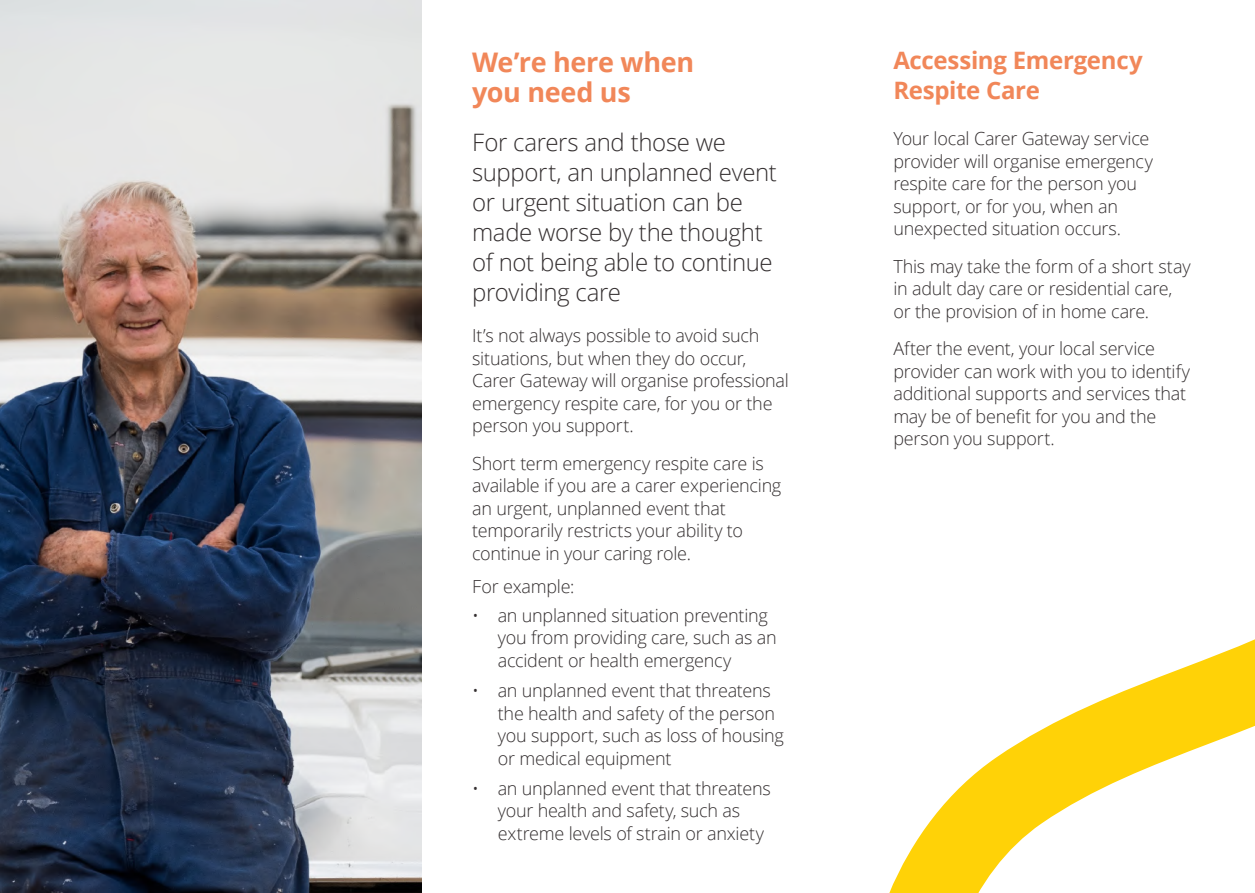
<style>
.page{position:relative;width:1255px;height:893px;background:#fff}
.page>*{position:absolute;margin:0;border:0;box-sizing:border-box;transform-origin:0 0}
.t1{font:700 27px/30px "Open Sans";letter-spacing:-.015em;color:#f18759}
.t2{font:300 24px/30px "Open Sans";letter-spacing:-.015em;color:#342f30}
.t3{font:700 24px/30px "Open Sans";letter-spacing:-.015em;color:#f18759}
.t4{font:300 18px/22.5px "Open Sans";letter-spacing:-.015em;color:#342f30}
</style>
<div class="page">
<img style="left:0;top:0;width:421px;height:893px">
<svg style="left:889px;top:639px;width:365px;height:254px"></svg>
<h1 class="t1" style="left:472px;top:46px;width:223px">We’re here when you need us</h1>
<h2 class="t2" style="left:472px;top:126px;width:306px">For carers and those we support, an unplanned event or urgent situation can be made worse by the thought of not being able to continue providing care</h2>
<p class="t4" style="left:472px;top:324px;width:318px">It’s not always possible to avoid such situations, but when they do occur, Carer Gateway will organise professional emergency respite care, for you or the person you support.</p>
<p class="t4" style="left:472px;top:452px;width:311px">Short term emergency respite care is available if you are a carer experiencing an urgent, unplanned event that temporarily restricts your ability to continue in your caring role.</p>
<p class="t4" style="left:472px;top:575px;width:104px">For example:</p>
<p class="t4" style="left:497px;top:604px;width:280px;text-indent:-26px">• an unplanned situation preventing you from providing care, such as an accident or health emergency</p>
<p class="t4" style="left:497px;top:679px;width:288px;text-indent:-26px">• an unplanned event that threatens the health and safety of the person you support, such as loss of housing or medical equipment</p>
<p class="t4" style="left:497px;top:776px;width:275px;text-indent:-26px">• an unplanned event that threatens your health and safety, such as extreme levels of strain or anxiety</p>
<h2 class="t3" style="left:893px;top:45px;width:251px">Accessing Emergency<br>Respite Care</h2>
<p class="t4" style="left:893px;top:127px;width:261px">Your local Carer Gateway service provider will organise emergency respite care for the person you support, or for you, when an unexpected situation occurs.</p>
<p class="t4" style="left:893px;top:254px;width:299px">This may take the form of a short stay in adult day care or residential care, or the provision of in home care.</p>
<p class="t4" style="left:893px;top:337px;width:298px">After the event, your local service provider can work with you to identify additional supports and services that may be of benefit for you and the person you support.</p>
</div>
